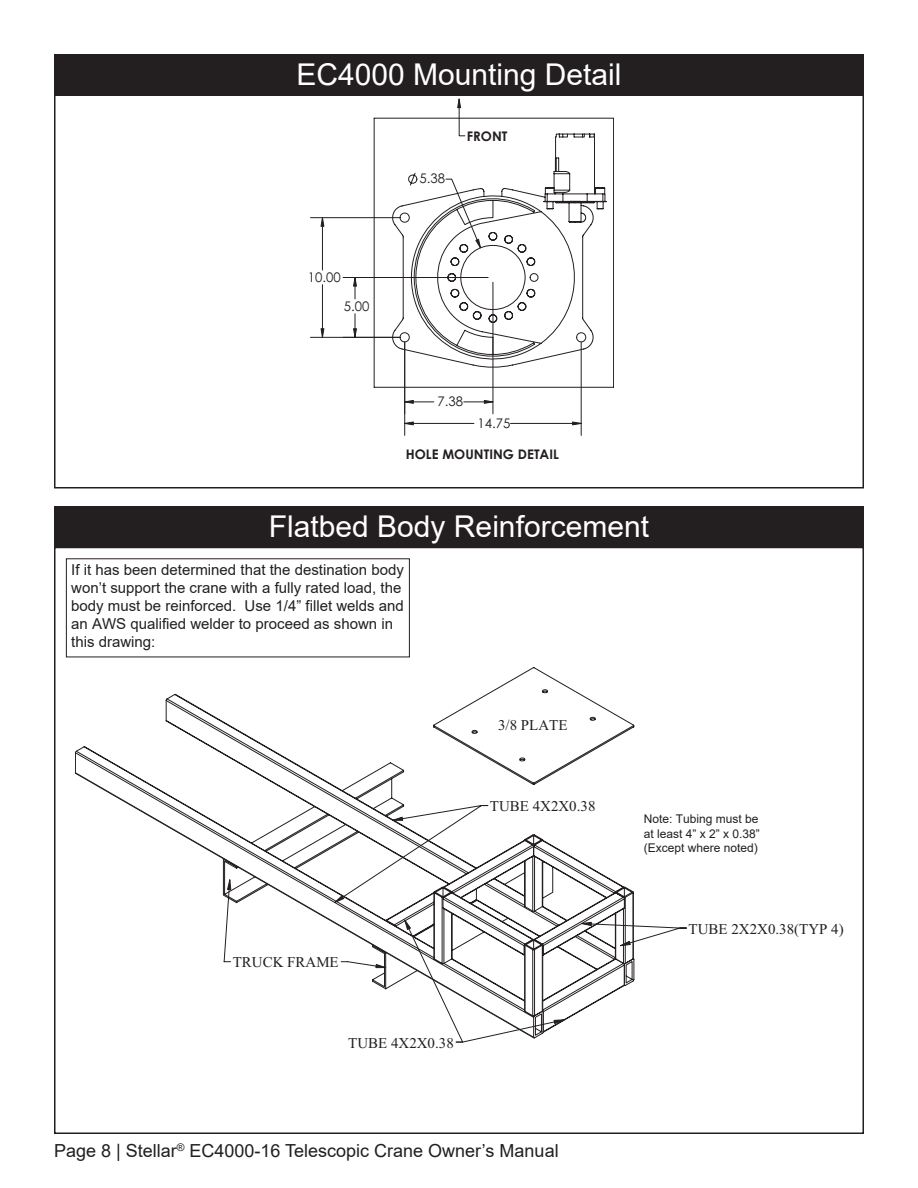
<style>
.page{position:relative;width:918px;height:1188px;background:#fff}
.page>*{position:absolute;margin:0;border:0;box-sizing:border-box;transform-origin:0 0}
.TOC_Page_Heading_White{font:30px "Arial";color:#fff}
.t1{font:18px "Arial";color:#231f20}
.t2{font:15px/18px "Arial";color:#231f20}
.t3{font:15px "Times New Roman";color:#231f20}
.t4{font:700 13.2px "Century Gothic";color:#231f20}
.t5{font:13.2px "Century Gothic";color:#231f20}
.t6{font:12px/14.4px "Arial";color:#231f20;text-align:justify}
</style>
<div class="page">
<svg style="left:374px;top:118px;width:240px;height:270px"></svg>
<hr style="left:343px;top:277px;width:145px;height:1px;background:#231f20">
<hr style="left:322px;top:218px;width:1px;height:52px;background:#231f20">
<hr style="left:322px;top:285px;width:1px;height:52px;background:#231f20">
<hr style="left:310px;top:217px;width:90px;height:1px;background:#231f20">
<hr style="left:310px;top:337px;width:90px;height:1px;background:#231f20">
<hr style="left:511px;top:423px;width:70px;height:1px;background:#231f20">
<hr style="left:404px;top:342px;width:1px;height:93px;background:#231f20">
<hr style="left:405px;top:423px;width:69px;height:1px;background:#231f20">
<hr style="left:581px;top:342px;width:1px;height:93px;background:#231f20">
<hr style="left:493px;top:282px;width:1px;height:132px;background:#231f20">
<svg style="left:408px;top:172px;width:10px;height:14px"></svg>
<svg style="left:353px;top:278px;width:4px;height:21px"></svg>
<svg style="left:464px;top:400px;width:30px;height:4px"></svg>
<svg style="left:320px;top:328px;width:5px;height:10px"></svg>
<svg style="left:404px;top:421px;width:10px;height:5px"></svg>
<svg style="left:572px;top:421px;width:10px;height:5px"></svg>
<svg style="left:320px;top:217px;width:5px;height:10px"></svg>
<svg style="left:405px;top:400px;width:29px;height:4px"></svg>
<svg style="left:353px;top:314px;width:4px;height:23px"></svg>
<svg style="left:445px;top:179px;width:36px;height:70px"></svg>
<svg style="left:457px;top:98px;width:9px;height:38px"></svg>
<div style="left:54px;top:95px;width:810px;height:393px;border:2px solid #231f20"></div>
<div style="left:54px;top:54px;width:810px;height:41px;background:#231f20"></div>
<svg style="left:75px;top:694px;width:560px;height:327px"></svg>
<svg style="left:334px;top:805px;width:231px;height:238px"></svg>
<svg style="left:393px;top:817px;width:10px;height:3px"></svg>
<svg style="left:223px;top:879px;width:164px;height:89px"></svg>
<svg style="left:404px;top:919px;width:60px;height:124px"></svg>
<svg style="left:554px;top:1020px;width:10px;height:4px"></svg>
<svg style="left:581px;top:922px;width:106px;height:25px"></svg>
<div style="left:54px;top:506px;width:810px;height:41px;background:#231f20"></div>
<p class="TOC_Page_Heading_White" style="left:296px;top:54px;width:327px">EC4000 Mounting Detail</p>
<p class="t5" style="left:308px;top:269px;width:35px">10.00</p>
<p class="t5" style="left:344px;top:298px;width:27px">5.00</p>
<p class="t5" style="left:419px;top:171px;width:27px">5.38</p>
<p class="t4" style="left:467px;top:128px;width:42px">FRONT</p>
<p class="t5" style="left:438px;top:393px;width:27px">7.38</p>
<p class="t5" style="left:478px;top:415px;width:35px">14.75</p>
<p class="t4" style="left:406px;top:446px;width:155px">HOLE MOUNTING DETAIL</p>
<p class="TOC_Page_Heading_White" style="left:269px;top:506px;width:382px">Flatbed Body Reinforcement</p>
<p class="t2" style="left:71px;top:560px;width:334px">If it has been determined that the destination body won’t support the crane with a fully rated load, the body must be reinforced. Use 1/4” fillet welds and an AWS qualified welder to proceed as shown in this drawing:</p>
<p class="t3" style="left:498px;top:717px;width:71px">3/8 PLATE</p>
<p class="t3" style="left:490px;top:798px;width:107px">TUBE 4X2X0.38</p>
<p class="t3" style="left:233px;top:954px;width:107px">TRUCK FRAME</p>
<p class="t3" style="left:348px;top:1034px;width:107px">TUBE 4X2X0.38</p>
<p class="t1" style="left:54px;top:1139px;width:506px">Page 8 | Stellar<sup>®</sup> EC4000-16 Telescopic Crane Owner’s Manual</p>
<p class="t6" style="left:644px;top:812px;width:118px">Note: Tubing must be at least 4” x 2” x 0.38” (Except where noted)</p>
<p class="t3" style="left:689px;top:920px;width:157px">TUBE 2X2X0.38(TYP 4)</p>
</div>
